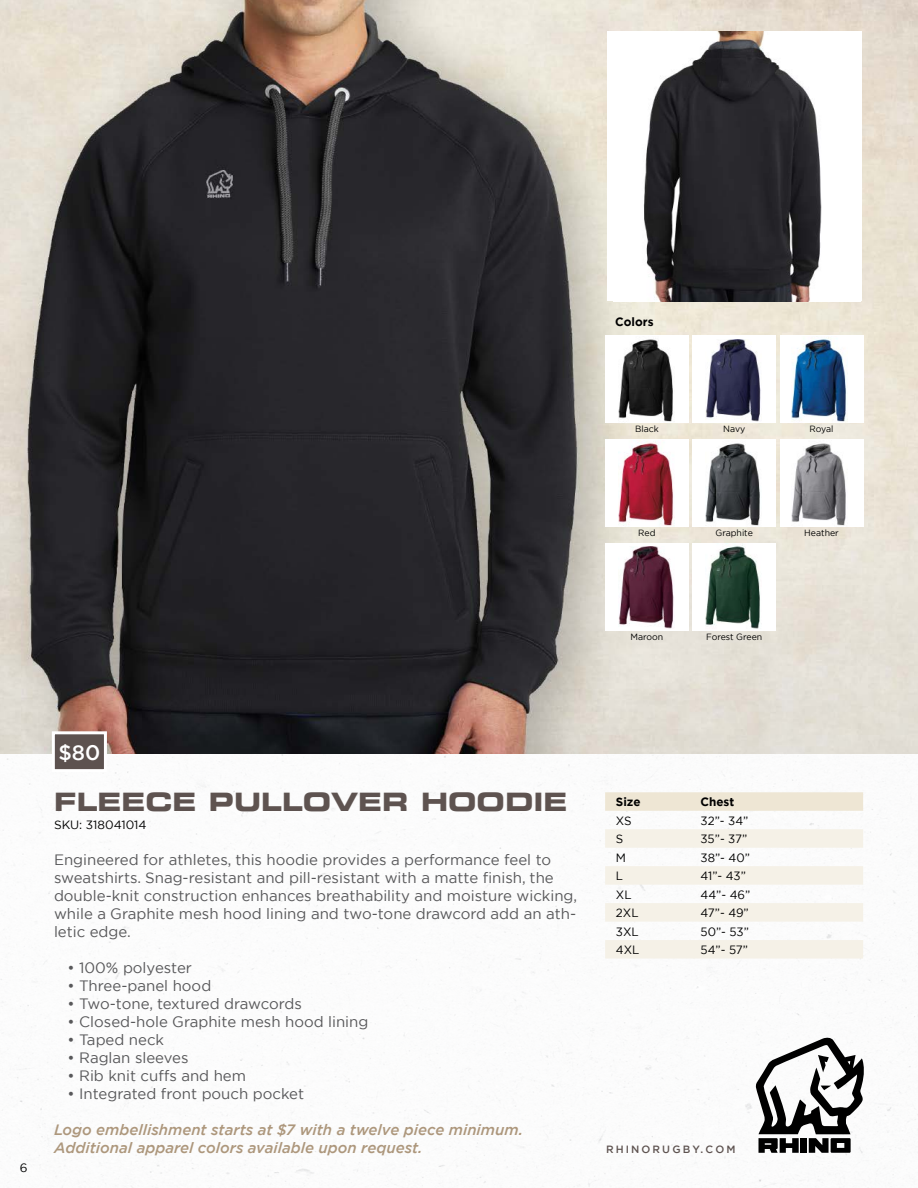
<style>
.page{position:relative;width:918px;height:1188px;background:#fff}
.page>*{position:absolute;margin:0;border:0;box-sizing:border-box;transform-origin:0 0}
.t1{font:25.5px "Eurostile LT Bold Extended Two";color:#5e5350}
.t2{font:500 21px "Gotham";color:#fff}
.t3{font:15px/18px "Gotham";color:#58585a}
.t4{font:italic 500 15px/18px "Gotham";color:#ad977c}
.t5{font:12px "Gotham";color:#000}
.t6{font:700 12px "Gotham";color:#000}
.t7{font:500 10.5px "Gotham";letter-spacing:.2em;color:#5e5350}
.t8{font:9px "Gotham";color:#000}
</style>
<div class="page">
<img style="left:0;top:0;width:918px;height:1188px">
<svg style="left:754px;top:1037px;width:111px;height:116px"></svg>
<svg style="left:605px;top:792px;width:258px;height:19px;background:#eee6d5"></svg>
<svg style="left:605px;top:829px;width:258px;height:130px"></svg>
<div style="left:607px;top:31px;width:255px;height:270px;background:#fff"></div>
<img style="left:643px;top:31px;width:179px;height:270px">
<div style="left:605px;top:335px;width:84px;height:87px;background:#fff"></div>
<img style="left:619px;top:339px;width:54px;height:83px">
<div style="left:693px;top:335px;width:83px;height:87px;background:#fff"></div>
<img style="left:705px;top:340px;width:56px;height:82px">
<div style="left:780px;top:335px;width:83px;height:87px;background:#fff"></div>
<img style="left:791px;top:337px;width:56px;height:85px">
<div style="left:605px;top:439px;width:84px;height:87px;background:#fff"></div>
<img style="left:619px;top:440px;width:56px;height:86px">
<div style="left:693px;top:439px;width:83px;height:87px;background:#fff"></div>
<img style="left:705px;top:443px;width:55px;height:83px">
<div style="left:780px;top:439px;width:83px;height:87px;background:#fff"></div>
<img style="left:791px;top:443px;width:55px;height:83px">
<div style="left:52px;top:731px;width:55px;height:41px;background:#5d524f;border:3px solid #fff"></div>
<div style="left:605px;top:543px;width:84px;height:87px;background:#fff"></div>
<img style="left:619px;top:547px;width:55px;height:82px">
<div style="left:693px;top:543px;width:83px;height:87px;background:#fff"></div>
<img style="left:705px;top:543px;width:55px;height:86px">
<p class="t6" style="left:615px;top:314px;width:40px">Colors</p>
<p class="t8" style="left:635px;top:423px;width:25px">Black</p>
<p class="t8" style="left:723px;top:423px;width:24px">Navy</p>
<p class="t8" style="left:810px;top:423px;width:25px">Royal</p>
<p class="t8" style="left:638px;top:527px;width:19px">Red</p>
<p class="t8" style="left:716px;top:527px;width:39px">Graphite</p>
<p class="t8" style="left:804px;top:527px;width:36px">Heather</p>
<p class="t8" style="left:631px;top:631px;width:34px">Maroon</p>
<p class="t8" style="left:706px;top:631px;width:58px">Forest Green</p>
<p class="t5" style="left:20px;top:1160px;width:9px">6</p>
<h2 class="t2" style="left:58px;top:738px;width:43px">$80</h2>
<h1 class="t1" style="left:54px;top:784px;width:515px">FLEECE PULLOVER HOODIE</h1>
<p class="t5" style="left:54px;top:817px;width:94px">SKU: 318041014</p>
<p class="t3" style="left:54px;top:850px;width:525px">Engineered for athletes, this hoodie provides a performance feel to sweatshirts. Snag-resistant and pill-resistant with a matte finish, the double-knit construction enhances breathability and moisture wicking, while a Graphite mesh hood lining and two-tone drawcord add an ath&shy;letic edge.</p>
<p class="t3" style="left:68px;top:958px;width:126px">• 100% polyester</p>
<p class="t3" style="left:68px;top:976px;width:145px">• Three-panel hood</p>
<p class="t3" style="left:68px;top:994px;width:236px">• Two-tone, textured drawcords</p>
<p class="t3" style="left:68px;top:1012px;width:302px">• Closed-hole Graphite mesh hood lining</p>
<p class="t3" style="left:68px;top:1030px;width:98px">• Taped neck</p>
<p class="t3" style="left:68px;top:1048px;width:123px">• Raglan sleeves</p>
<p class="t3" style="left:68px;top:1066px;width:180px">• Rib knit cuffs and hem</p>
<p class="t3" style="left:68px;top:1084px;width:238px">• Integrated front pouch pocket</p>
<p class="t4" style="left:54px;top:1120px;width:471px">Logo embellishment starts at $7 with a twelve piece minimum.<br>Additional apparel colors available upon request.</p>
<p class="t6" style="left:616px;top:794px;width:26px">Size</p>
<p class="t6" style="left:701px;top:794px;width:35px">Chest</p>
<p class="t5" style="left:616px;top:813px;width:17px">XS</p>
<p class="t5" style="left:701px;top:813px;width:49px">32”- 34”</p>
<p class="t5" style="left:616px;top:831px;width:9px">S</p>
<p class="t5" style="left:701px;top:831px;width:48px">35”- 37”</p>
<p class="t5" style="left:616px;top:850px;width:12px">M</p>
<p class="t5" style="left:701px;top:850px;width:51px">38”- 40”</p>
<p class="t5" style="left:616px;top:868px;width:9px">L</p>
<p class="t5" style="left:701px;top:868px;width:47px">41”- 43”</p>
<p class="t5" style="left:616px;top:887px;width:17px">XL</p>
<p class="t5" style="left:701px;top:887px;width:51px">44”- 46”</p>
<p class="t5" style="left:616px;top:905px;width:24px">2XL</p>
<p class="t5" style="left:701px;top:905px;width:50px">47”- 49”</p>
<p class="t5" style="left:616px;top:924px;width:24px">3XL</p>
<p class="t5" style="left:701px;top:924px;width:50px">50”- 53”</p>
<p class="t5" style="left:616px;top:942px;width:25px">4XL</p>
<p class="t5" style="left:701px;top:942px;width:49px">54”- 57”</p>
<p class="t7" style="left:606px;top:1142px;width:131px">RHINORUGBY.COM</p>
</div>
